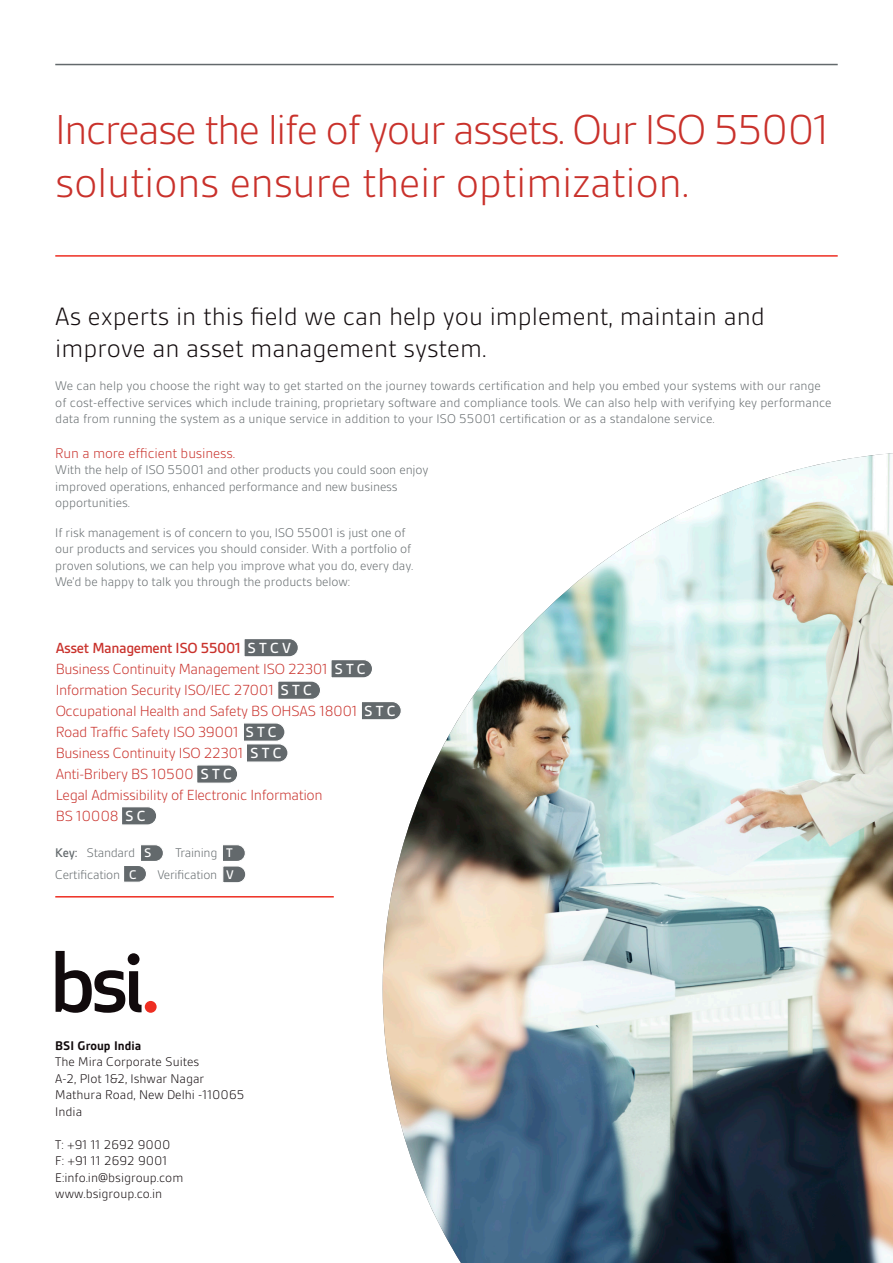
<style>
.page{position:relative;width:893px;height:1263px;background:#fff}
.page>*{position:absolute;margin:0;border:0;box-sizing:border-box;transform-origin:0 0}
.t1{font:300 45px/52.5px "BSI Gesta";letter-spacing:-.04em;color:#c9312b}
.t2{font:300 27px/31.5px "BSI Gesta";color:#110a0c}
.t3{font:300 15.75px/21px "BSI Gesta";letter-spacing:-.025em;color:#c9312b}
.t4{font:500 15.75px "BSI Gesta";letter-spacing:-.025em;color:#c9312b}
.t5{font:300 15px "BSI Gesta";letter-spacing:-.01em;color:#c9312b}
.t6{font:300 13.5px/16.5px "BSI Gesta";letter-spacing:-.01em;color:#63696c}
.t7{font:300 13.5px/16.5px "BSI Gesta";color:#110a0c}
.s1{color:#fff}
.s2{font-weight:500;color:#fff}
.s3{font-weight:500}
.s4{font-weight:700}
</style>
<div class="page">
<img style="left:383px;top:453px;width:509px;height:810px">
<hr style="left:892px;top:0;width:1px;height:510px;background:#63696c">
<hr style="left:55px;top:64px;width:783px;height:1px;background:#63696c">
<hr style="left:55px;top:255px;width:783px;height:2px;background:#ee2e22">
<svg style="left:223px;top:845px;width:23px;height:38px"></svg>
<svg style="left:124px;top:845px;width:39px;height:37px"></svg>
<svg style="left:331px;top:660px;width:41px;height:18px"></svg>
<svg style="left:362px;top:700px;width:41px;height:21px"></svg>
<svg style="left:278px;top:681px;width:42px;height:18px"></svg>
<svg style="left:244px;top:639px;width:54px;height:18px"></svg>
<svg style="left:197px;top:723px;width:91px;height:60px"></svg>
<svg style="left:122px;top:807px;width:34px;height:18px"></svg>
<hr style="left:55px;top:896px;width:279px;height:1px;background:#ee2e22">
<svg style="left:56px;top:951px;width:86px;height:62px"></svg>
<div style="left:145px;top:1001px;width:12px;height:12px;background:#ee2e22;border-radius:50%"></div>
<p class="t1" style="left:55px;top:104px;width:776px">Increase the life of your assets. Our ISO 55001 solutions ensure their optimization.</p>
<p class="t2" style="left:55px;top:301px;width:711px">As experts in this field we can help you implement, maintain and improve an asset management system.</p>
<p class="t6" style="left:55px;top:378px;width:778px">We can help you choose the right way to get started on the journey towards certification and help you embed your systems with our range of cost-effective services which include training, proprietary software and compliance tools. We can also help with verifying key performance data from running the system as a unique service in addition to your ISO 55001 certification or as a standalone service.</p>
<p class="t5" style="left:55px;top:445px;width:181px">Run a more efficient business.</p>
<p class="t6" style="left:55px;top:462px;width:375px">With the help of ISO 55001 and other products you could soon enjoy improved operations, enhanced performance and new business opportunities.</p>
<p class="t6" style="left:55px;top:524px;width:360px">If risk management is of concern to you, ISO 55001 is just one of our products and services you should consider. With a portfolio of proven solutions, we can help you improve what you do, every day.<br>We’d be happy to talk you through the products below:</p>
<p class="t4" style="left:56px;top:640px;width:237px">Asset Management ISO 55001 <span class="s1">S T C V</span></p>
<p class="t3" style="left:56px;top:658px;width:312px">Business Continuity Management ISO 22301 <span class="s2">S T C</span></p>
<p class="t3" style="left:56px;top:679px;width:258px">Information Security ISO/IEC 27001 <span class="s2">S T C</span></p>
<p class="t3" style="left:56px;top:700px;width:341px">Occupational Health and Safety BS OHSAS 18001 <span class="s2">S T C</span></p>
<p class="t3" style="left:56px;top:721px;width:223px">Road Traffic Safety ISO 39001 <span class="s2">S T C</span></p>
<p class="t3" style="left:56px;top:742px;width:227px">Business Continuity ISO 22301 <span class="s2">S T C</span></p>
<p class="t3" style="left:56px;top:763px;width:178px">Anti-Bribery BS 10500 <span class="s2">S T C</span></p>
<p class="t3" style="left:56px;top:784px;width:268px">Legal Admissibility of Electronic Information<br>BS 10008 <span class="s2">S C</span></p>
<p class="t6" style="left:55px;top:845px;width:98px"><span class="s3">Key:</span> Standard <span class="s2">S</span></p>
<p class="t6" style="left:176px;top:845px;width:59px">Training <span class="s2">T</span></p>
<p class="t6" style="left:55px;top:866px;width:83px">Certification <span class="s2">C</span></p>
<p class="t6" style="left:158px;top:866px;width:78px">Verification <span class="s2">V</span></p>
<p class="t7" style="left:55px;top:1037px;width:191px"><span class="s4">BSI Group India<br></span>The Mira Corporate Suites<br>A-2, Plot 1&amp;2, Ishwar Nagar<br>Mathura Road, New Delhi -110065<br>India</p>
<p class="t7" style="left:55px;top:1136px;width:130px">T: +91 11 2692 9000<br>F: +91 11 2692 9001<br>E:info.in@bsigroup.com www.bsigroup.co.in</p>
</div>
